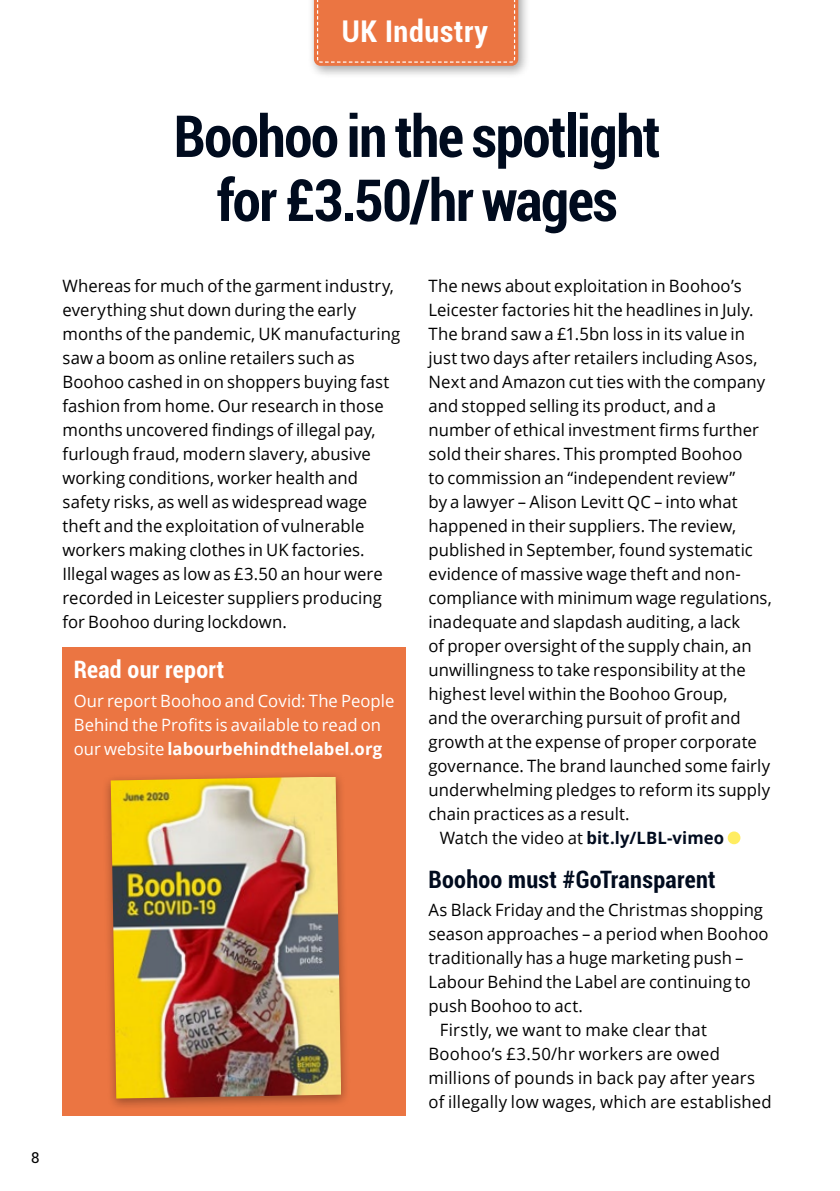
<style>
.page{position:relative;width:840px;height:1191px;background:#fff}
.page>*{position:absolute;margin:0;border:0;box-sizing:border-box;transform-origin:0 0}
.Story_Header{font:700 condensed 58px/64px "Roboto";letter-spacing:-.025em;color:#000b1e;text-align:center}
.Page_label{font:700 condensed 30px "Roboto";letter-spacing:.025em;color:#fff}
.Subhead{font:700 condensed 24px "Roboto";letter-spacing:.01em;color:#000b1e}
.Subhead-2{font:700 condensed 24px "Roboto";letter-spacing:.015em;color:#fff}
.Text_-_Space_before{font:17px/24px "Open Sans";letter-spacing:.005em;color:#000}
.Text_-_NoIndent{font:17px/24px "Open Sans";letter-spacing:.005em;color:#000}
.Text{font:17px/24px "Open Sans";letter-spacing:.015em;color:#000}
.Text_-_NoIndent-2{font:17px/24px "Open Sans";letter-spacing:.005em;color:#fff}
.Text-2{font:700 17px "Open Sans";letter-spacing:.005em;color:#000b1e}
.t1{font:15px "Roboto";color:#000}
.s1{font-weight:700}
.s2{font-weight:400;color:#000}
</style>
<div class="page">
<div style="left:62px;top:647px;width:343px;height:468px;background:#eb7542"></div>
<div style="left:727px;top:831px;width:13px;height:13px;background:#ffed61;border-radius:50%"></div>
<div style="left:101px;top:769px;width:249px;height:342px;background:#000;opacity:.35"></div>
<img style="left:111px;top:776px;width:230px;height:322px">
<div style="left:307px;top:0;width:223px;height:78px;background:#000;opacity:.35"></div>
<div style="left:314px;top:0;width:204px;height:66px;background:#eb7542"></div>
<p class="Page_label" style="left:342px;top:10px;width:148px">UK Industry</p>
<p class="t1" style="left:31px;top:1146px;width:10px">8</p>
<p class="Story_Header" style="left:174px;top:102px;width:488px">Boohoo in the spotlight for £3.50/hr wages</p>
<p class="Text_-_NoIndent" style="left:62px;top:273px;width:339px">Whereas for much of the garment industry, everything shut down during the early months of the pandemic, UK manufacturing saw a boom as online retailers such as Boohoo cashed in on shoppers buying fast fashion from home. Our research in those months uncovered findings of illegal pay, furlough fraud, modern slavery, abusive working conditions, worker health and safety risks, as well as widespread wage theft and the exploitation of vulnerable workers making clothes in UK factories.<br>Illegal wages as low as £3.50 an hour were recorded in Leicester suppliers producing for Boohoo during lockdown.</p>
<p class="Subhead-2" style="left:74px;top:653px;width:152px">Read our report</p>
<p class="Text_-_NoIndent-2" style="left:74px;top:688px;width:322px">Our report Boohoo and Covid: The People<br>Behind the Profits is available to read on our website <span class="s1">labourbehindthelabel.org</span></p>
<p class="Text_-_Space_before" style="left:428px;top:273px;width:345px">The news about exploitation in Boohoo’s Leicester factories hit the headlines in July.<br>The brand saw a £1.5bn loss in its value in just two days after retailers including Asos, Next and Amazon cut ties with the company and stopped selling its product, and a number of ethical investment firms further sold their shares. This prompted Boohoo<br>to commission an “independent review”<br>by a lawyer – Alison Levitt QC – into what happened in their suppliers. The review, published in September, found systematic evidence of massive wage theft and non&shy;compliance with minimum wage regulations, inadequate and slapdash auditing, a lack<br>of proper oversight of the supply chain, an unwillingness to take responsibility at the highest level within the Boohoo Group,<br>and the overarching pursuit of profit and growth at the expense of proper corporate governance. The brand launched some fairly underwhelming pledges to reform its supply chain practices as a result.</p>
<p class="Text-2" style="left:439px;top:826px;width:285px"><span class="s2">Watch the video at</span> bit.ly/LBL-vimeo</p>
<p class="Subhead" style="left:428px;top:862px;width:288px">Boohoo must #GoTransparent</p>
<p class="Text_-_NoIndent" style="left:428px;top:897px;width:341px">As Black Friday and the Christmas shopping season approaches – a period when Boohoo traditionally has a huge marketing push – Labour Behind the Label are continuing to push Boohoo to act.</p>
<p class="Text" style="left:428px;top:1017px;width:344px;text-indent:11px">Firstly, we want to make clear that Boohoo’s £3.50/hr workers are owed millions of pounds in back pay after years of illegally low wages, which are established</p>
</div>
